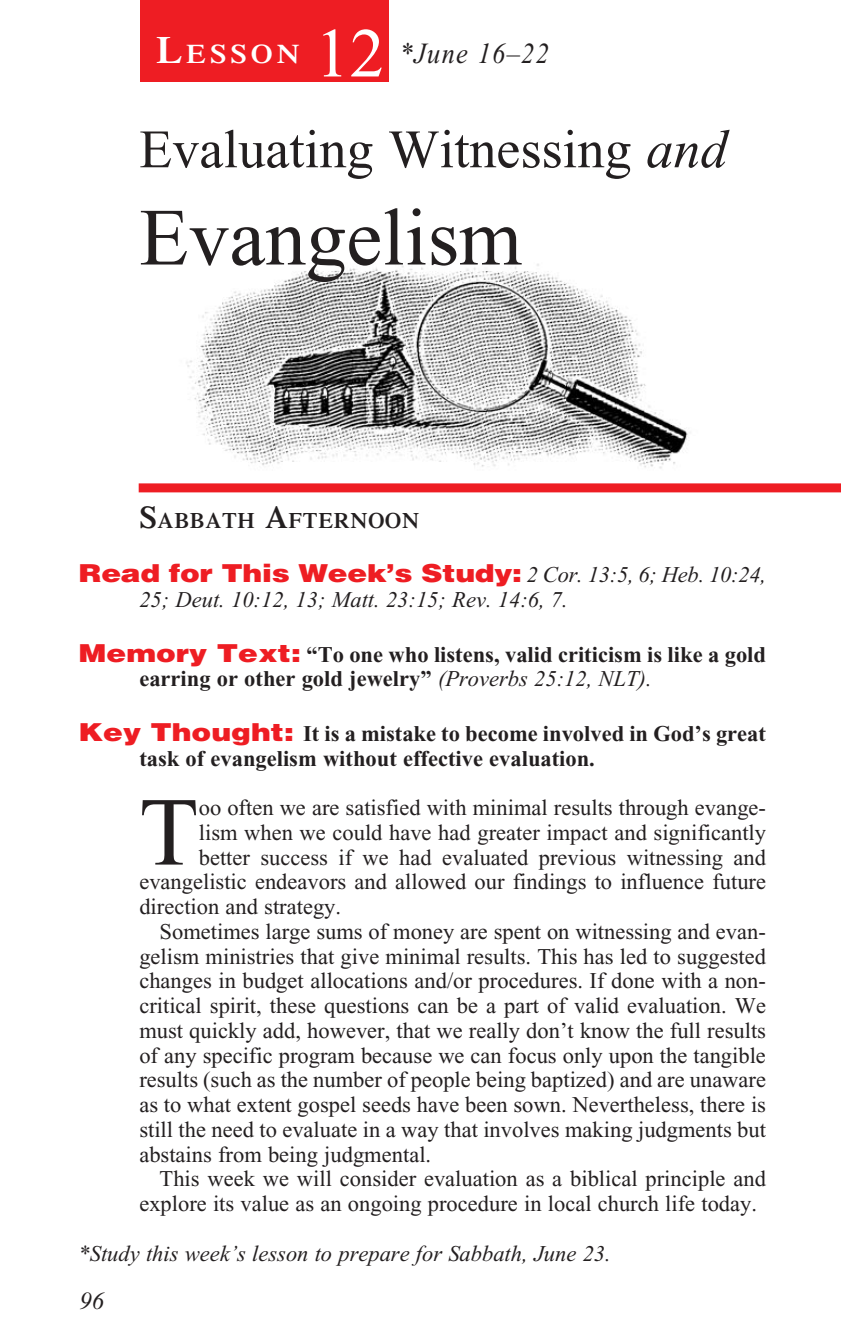
<style>
.page{position:relative;width:841px;height:1337px;background:#fff}
.page>*{position:absolute;margin:0;border:0;box-sizing:border-box;transform-origin:0 0}
._4-Body_Copy{font:97.2px "Times New Roman";color:#231f20}
._1-Lesson_Title{font:81px "Times New Roman";color:#231f20}
.t1{font:69.75px "Times New Roman";color:#fff}
._1-Lesson_Title-2{font:54px "Times New Roman";color:#231f20}
._00-Month-Day{font:italic 29.25px "Times New Roman";letter-spacing:.05em;color:#231f20;scale:.9 1}
.t2{font:600 26.78px "Times";letter-spacing:.145em;color:#fff;scale:1.1 1}
._6-question{font:900 24.75px "Helvetica";letter-spacing:-.01em;color:#ee1d23;scale:1.2 1}
.t3{font:italic 24.75px "Times New Roman";color:#231f20}
._4-Body_Copy-2{font:22.5px/24.8px "Times New Roman";color:#231f20;text-align:justify}
._6-question-2{font:700 22.5px/24.8px "Times New Roman";color:#231f20}
.Study_this_week_s{font:italic 22.5px "Times New Roman";color:#231f20}
._6-question-3{font:italic 22.5px "Times New Roman";color:#231f20}
._3-Sabbath_Afternoon{font:600 22.05px "Times";letter-spacing:.035em;color:#231f20}
.s1{font-size:38.25px}
.s2{font-style:italic}
.s3{font-size:31.5px}
.s4{font-family:"Times New Roman";font-weight:400;font-style:italic;font-size:22.5px;color:#231f20}
.s5{font-family:"Helvetica";font-weight:900;font-size:24.75px;color:#ee1d23}
.s6{font-weight:400;font-style:italic}
</style>
<div class="page">
<div style="left:140px;top:0;width:249px;height:81px;background:#ee1d23"></div>
<img style="left:138px;top:264px;width:552px;height:224px">
<div style="left:139px;top:483px;width:701px;height:9px;background:#ee1d23"></div>
<p class="t2" style="left:156px;top:38px;width:132px"><span class="s1">L</span>ESSON</p>
<p class="t1" style="left:315px;top:15px;width:71px">12</p>
<p class="_00-Month-Day" style="left:399px;top:38px;width:167px">*June 16–22</p>
<p class="_1-Lesson_Title-2" style="left:139px;top:120px;width:589px">Evaluating Witnessing <span class="s2">and</span></p>
<p class="_1-Lesson_Title" style="left:139px;top:193px;width:384px">Evangelism</p>
<p class="_3-Sabbath_Afternoon" style="left:139px;top:507px;width:281px"><span class="s3">S</span>ABBATH <span class="s3">A</span>FTERNOON</p>
<p class="_6-question" style="left:78px;top:557px;width:574px">Read for This Week’s Study: <span class="s4">2 Cor. 13:5, 6; Heb. 10:24,</span></p>
<p class="_6-question-3" style="left:139px;top:587px;width:430px">25; Deut. 10:12, 13; Matt. 23:15; Rev. 14:6, 7.</p>
<p class="_6-question-2" style="left:139px;top:641px;width:628px;text-indent:-61px"><span class="s5">Memory Text:</span> “To one who listens, valid criticism is like a gold earring or other gold jewelry” <span class="s6">(Proverbs 25:12, NLT).</span></p>
<p class="_6-question-2" style="left:139px;top:721px;width:628px;text-indent:-61px"><span class="s5">Key Thought:</span> It is a mistake to become involved in God’s great task of evangelism without effective evaluation.</p>
<p class="_4-Body_Copy" style="left:139px;top:779px;width:61px">T</p>
<p class="_4-Body_Copy-2" style="left:199px;top:795px;width:568px">oo often we are satisfied with minimal results through evange-</p>
<p class="_4-Body_Copy-2" style="left:199px;top:820px;width:568px">lism when we could have had greater impact and significantly</p>
<p class="_4-Body_Copy-2" style="left:199px;top:844px;width:568px">better success if we had evaluated previous witnessing and</p>
<p class="_4-Body_Copy-2" style="left:139px;top:869px;width:628px">evangelistic endeavors and allowed our findings to influence future</p>
<p class="_4-Body_Copy-2" style="left:139px;top:894px;width:203px">direction and strategy.</p>
<p class="_4-Body_Copy-2" style="left:139px;top:919px;width:628px;text-indent:20px">Sometimes large sums of money are spent on witnessing and evan&shy;gelism ministries that give minimal results. This has led to suggested changes in budget allocations and/or procedures. If done with a non&shy;critical spirit, these questions can be a part of valid evaluation. We must quickly add, however, that we really don’t know the full results of any specific program because we can focus only upon the tangible results (such as the number of people being baptized) and are unaware as to what extent gospel seeds have been sown. Nevertheless, there is still the need to evaluate in a way that involves making judgments but abstains from being judgmental.</p>
<p class="_4-Body_Copy-2" style="left:139px;top:1166px;width:628px;text-indent:20px">This week we will consider evaluation as a biblical principle and explore its value as an ongoing procedure in local church life today.</p>
<p class="Study_this_week_s" style="left:78px;top:1241px;width:533px">*Study this week’s lesson to prepare for Sabbath, June 23.</p>
<p class="t3" style="left:80px;top:1287px;width:26px">96</p>
</div>
